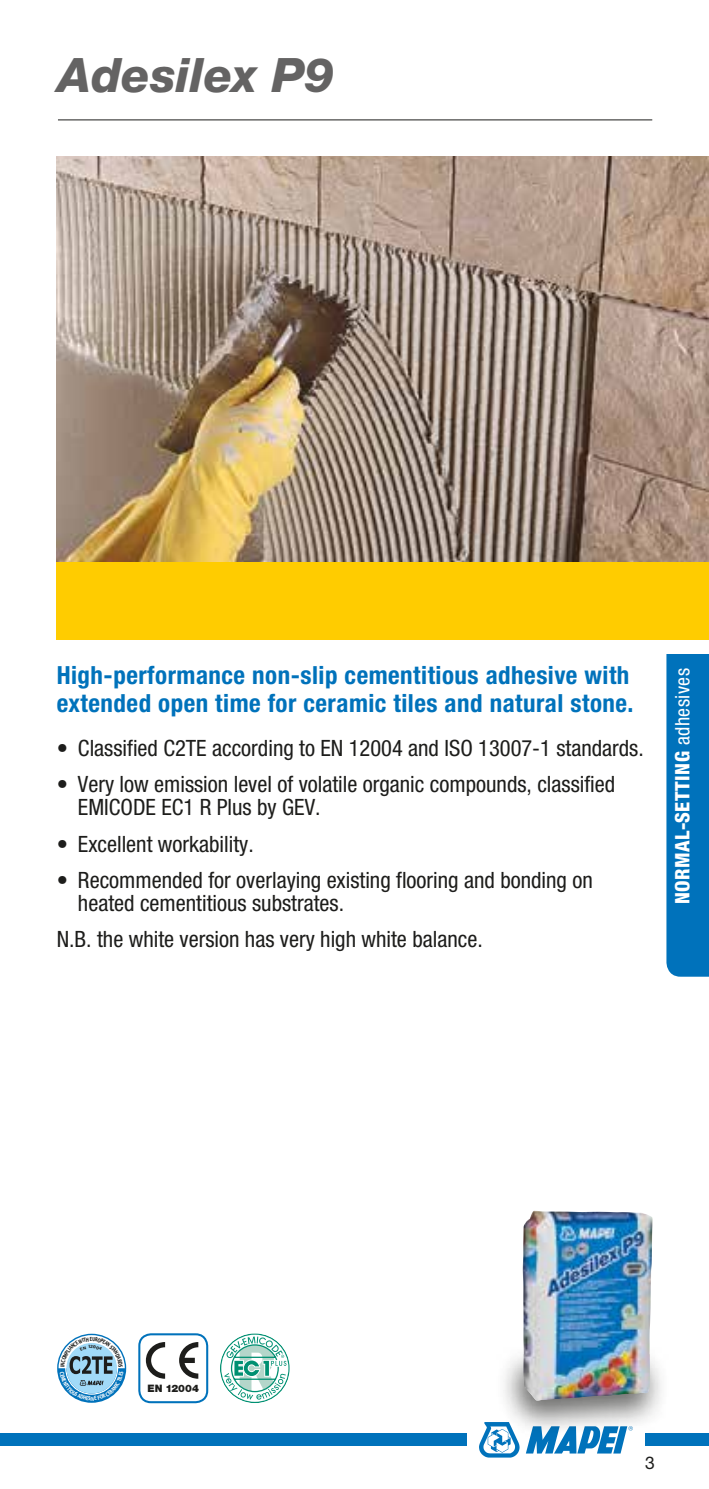
<style>
.page{position:relative;width:709px;height:1489px;background:#fff}
.page>*{position:absolute;margin:0;border:0;box-sizing:border-box;transform-origin:0 0}
.t1{font:italic 800 47.5px "Helvetica Neue LTW1 G";color:#646363}
.t2{font:700 condensed 25px/27.5px "Helvetica Neue LTW1 G";letter-spacing:.02em;color:#0072bb}
.t3{font:condensed 22.5px/22.5px "Helvetica Neue LTW1 G";color:#1d1d1b}
.t4{font:800 condensed 20px "Helvetica Neue LTW1 G";letter-spacing:.02em;color:#fff}
.t5{font:17.5px "Helvetica Neue LTW1 G";color:#1d1d1b}
.t6{font:900 10.25px "Helvetica Neue LTW1 G";color:#1d1d1b}
.s1{font-weight:400}
</style>
<div class="page">
<div style="left:666px;top:654px;width:43px;height:322px;background:#0072bb"></div>
<img style="left:57px;top:157px;width:652px;height:405px">
<div style="left:0;top:1433px;width:467px;height:13px;background:#0072bb"></div>
<div style="left:645px;top:1433px;width:64px;height:13px;background:#0072bb"></div>
<svg style="left:526px;top:1437px;width:99px;height:16px"></svg>
<svg style="left:479px;top:1422px;width:40px;height:35px"></svg>
<hr style="left:58px;top:119px;width:594px;height:1px;background:#1d1d1b">
<div style="left:57px;top:562px;width:652px;height:78px;background:#fc0"></div>
<div style="left:138px;top:1333px;width:70px;height:69px;border:2px solid #0072bb;border-radius:12px"></div>
<svg style="left:146px;top:1342px;width:19px;height:36px"></svg>
<svg style="left:179px;top:1342px;width:19px;height:36px"></svg>
<div style="left:496px;top:1344px;width:173px;height:93px;background:#1d1d1b;opacity:.65"></div>
<img style="left:523px;top:1210px;width:129px;height:190px">
<svg style="left:220px;top:1333px;width:70px;height:69px"></svg>
<svg style="left:59px;top:1334px;width:66px;height:66px"></svg>
<h1 class="t1" style="left:58px;top:47px;width:278px">Adesilex P9</h1>
<p class="t2" style="left:57px;top:661px;width:578px">High-performance non-slip cementitious adhesive with extended open time for ceramic tiles and natural stone.</p>
<p class="t3" style="left:57px;top:736px;width:588px">• Classified C2TE according to EN 12004 and ISO 13007-1 standards.</p>
<p class="t3" style="left:78px;top:773px;width:539px;text-indent:-21px">• Very low emission level of volatile organic compounds, classified<br>EMICODE EC1 R Plus by GEV.</p>
<p class="t3" style="left:57px;top:832px;width:198px">• Excellent workability.</p>
<p class="t3" style="left:78px;top:869px;width:516px;text-indent:-21px">• Recommended for overlaying existing flooring and bonding on heated cementitious substrates.</p>
<p class="t3" style="left:57px;top:928px;width:427px">N.B. the white version has very high white balance.</p>
<p class="t4" style="left:670px;top:904px;width:237px;rotate:-90deg">NORMAL-SETTING <span class="s1">adhesives</span></p>
<p class="t6" style="left:148px;top:1381px;width:53px">EN 12004</p>
<p class="t5" style="left:645px;top:1451px;width:11px">3</p>
</div>
